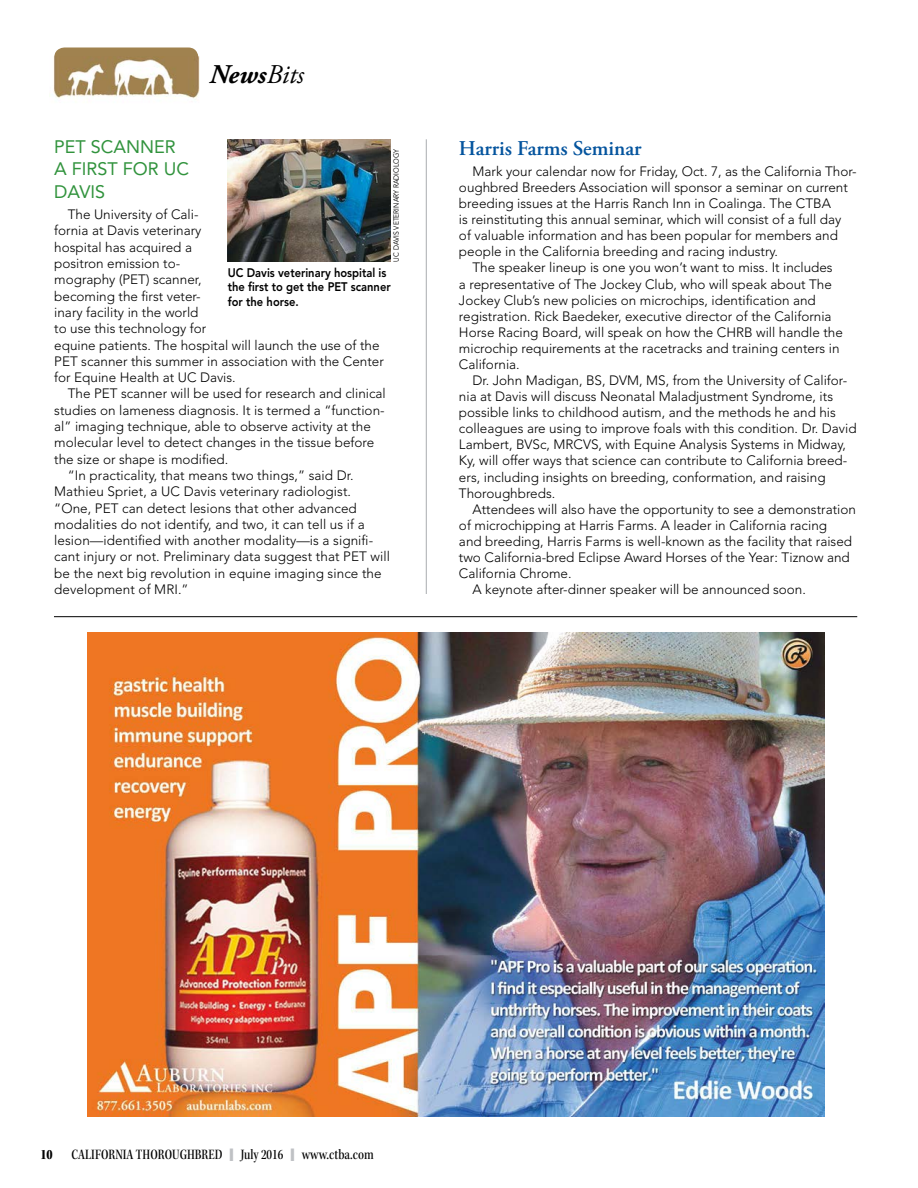
<style>
.page{position:relative;width:918px;height:1188px;background:#fff}
.page>*{position:absolute;margin:0;border:0;box-sizing:border-box;transform-origin:0 0}
.t1{font:italic 700 27px "Adobe Garamond Pro";color:#000}
.t2{font:600 21px "Adobe Garamond Pro";color:#04549e}
.t3{font:18px/22.4px "Avenir LT Std";color:#31933d}
.t4{font:15px "Kepler Std Medium Cn Subh";color:#000}
.t5{font:300 13.5px "Avenir LT Std";color:#000}
.t6{font:800 12.3px/14.9px "Avenir LT Std";color:#000;scale:.9 1}
.t7{font:7.5px "Avenir LT Std";color:#000;scale:.9 1}
.s1{font-weight:400}
.s2{font-family:"Kepler Std Black Cn Subh"}
.s3{color:#bfc1c4}
</style>
<div class="page">
<div style="left:54px;top:48px;width:144px;height:50px;background:#a0824f;border-radius:10px"></div>
<img style="left:53px;top:56px;width:147px;height:44px">
<img style="left:87px;top:632px;width:737px;height:485px">
<hr style="left:54px;top:616px;width:803px;height:1px;background:#000">
<img style="left:228px;top:139px;width:163px;height:123px">
<hr style="left:426px;top:139px;width:1px;height:455px;background:#a9acb0">
<p class="t1" style="left:210px;top:58px;width:96px">News<span class="s1">Bits</span></p>
<p class="t3" style="left:54px;top:136px;width:137px">PET SCANNER<br>A FIRST FOR UC<br>DAVIS</p>
<p class="t5" style="left:68px;top:209px;width:132px">The University of Cali-</p>
<p class="t5" style="left:54px;top:225px;width:149px">fornia at Davis veterinary</p>
<p class="t5" style="left:54px;top:242px;width:139px">hospital has acquired a</p>
<p class="t5" style="left:54px;top:258px;width:128px">positron emission to-</p>
<p class="t5" style="left:54px;top:274px;width:149px">mography (PET) scanner,</p>
<p class="t5" style="left:54px;top:290px;width:148px">becoming the frst veter-</p>
<p class="t5" style="left:54px;top:307px;width:146px">inary facility in the world</p>
<p class="t5" style="left:54px;top:323px;width:153px">to use this technology for</p>
<p class="t5" style="left:54px;top:339px;width:327px">equine patients. The hospital will launch the use of the</p>
<p class="t5" style="left:54px;top:356px;width:331px">PET scanner this summer in association with the Center</p>
<p class="t5" style="left:54px;top:372px;width:183px">for Equine Health at UC Davis.</p>
<p class="t5" style="left:68px;top:388px;width:320px">The PET scanner will be used for research and clinical</p>
<p class="t5" style="left:54px;top:405px;width:332px">studies on lameness diagnosis. It is termed a “function-</p>
<p class="t5" style="left:54px;top:421px;width:318px">al” imaging technique, able to observe activity at the</p>
<p class="t5" style="left:54px;top:437px;width:322px">molecular level to detect changes in the tissue before</p>
<p class="t5" style="left:54px;top:453px;width:176px">the size or shape is modifed.</p>
<p class="t5" style="left:68px;top:470px;width:287px">“In practicality, that means two things,” said Dr.</p>
<p class="t5" style="left:54px;top:486px;width:298px">Mathieu Spriet, a UC Davis veterinary radiologist.</p>
<p class="t5" style="left:54px;top:502px;width:304px">“One, PET can detect lesions that other advanced</p>
<p class="t5" style="left:54px;top:519px;width:312px">modalities do not identify, and two, it can tell us if a</p>
<p class="t5" style="left:54px;top:535px;width:320px">lesion—identifed with another modality—is a signif-</p>
<p class="t5" style="left:54px;top:551px;width:337px">cant injury or not. Preliminary data suggest that PET will</p>
<p class="t5" style="left:54px;top:567px;width:329px">be the next big revolution in equine imaging since the</p>
<p class="t5" style="left:54px;top:584px;width:136px">development of MRI.”</p>
<p class="t7" style="left:392px;top:262px;width:127px;rotate:-90deg">UC DAVIS VETERINARY RADIOLOGY</p>
<p class="t6" style="left:228px;top:265px;width:183px">UC Davis veterinary hospital is the frst to get the PET scanner for the horse.</p>
<p class="t2" style="left:459px;top:135px;width:184px">Harris Farms Seminar</p>
<p class="t5" style="left:472px;top:166px;width:386px">Mark your calendar now for Friday, Oct. 7, as the California Thor-</p>
<p class="t5" style="left:459px;top:182px;width:390px">oughbred Breeders Association will sponsor a seminar on current</p>
<p class="t5" style="left:459px;top:198px;width:373px">breeding issues at the Harris Ranch Inn in Coalinga. The CTBA</p>
<p class="t5" style="left:459px;top:214px;width:384px">is reinstituting this annual seminar, which will consist of a full day</p>
<p class="t5" style="left:459px;top:230px;width:380px">of valuable information and has been popular for members and</p>
<p class="t5" style="left:459px;top:246px;width:321px">people in the California breeding and racing industry.</p>
<p class="t5" style="left:472px;top:262px;width:362px">The speaker lineup is one you won’t want to miss. It includes</p>
<p class="t5" style="left:459px;top:278px;width:374px">a representative of The Jockey Club, who will speak about The</p>
<p class="t5" style="left:459px;top:294px;width:358px">Jockey Club’s new policies on microchips, identifcation and</p>
<p class="t5" style="left:459px;top:311px;width:374px">registration. Rick Baedeker, executive director of the California</p>
<p class="t5" style="left:459px;top:327px;width:385px">Horse Racing Board, will speak on how the CHRB will handle the</p>
<p class="t5" style="left:459px;top:343px;width:382px">microchip requirements at the racetracks and training centers in</p>
<p class="t5" style="left:459px;top:359px;width:62px">California.</p>
<p class="t5" style="left:472px;top:375px;width:376px">Dr. John Madigan, BS, DVM, MS, from the University of Califor-</p>
<p class="t5" style="left:459px;top:391px;width:376px">nia at Davis will discuss Neonatal Maladjustment Syndrome, its</p>
<p class="t5" style="left:459px;top:407px;width:378px">possible links to childhood autism, and the methods he and his</p>
<p class="t5" style="left:459px;top:423px;width:399px">colleagues are using to improve foals with this condition. Dr. David</p>
<p class="t5" style="left:459px;top:439px;width:388px">Lambert, BVSc, MRCVS, with Equine Analysis Systems in Midway,</p>
<p class="t5" style="left:459px;top:455px;width:390px">Ky, will offer ways that science can contribute to California breed-</p>
<p class="t5" style="left:459px;top:471px;width:368px">ers, including insights on breeding, conformation, and raising</p>
<p class="t5" style="left:459px;top:487px;width:98px">Thoroughbreds.</p>
<p class="t5" style="left:472px;top:503px;width:385px">Attendees will also have the opportunity to see a demonstration</p>
<p class="t5" style="left:459px;top:520px;width:370px">of microchipping at Harris Farms. A leader in California racing</p>
<p class="t5" style="left:459px;top:536px;width:395px">and breeding, Harris Farms is well-known as the facility that raised</p>
<p class="t5" style="left:459px;top:552px;width:392px">two California-bred Eclipse Award Horses of the Year: Tiznow and</p>
<p class="t5" style="left:459px;top:568px;width:114px">California Chrome.</p>
<p class="t5" style="left:472px;top:584px;width:335px">A keynote after-dinner speaker will be announced soon.</p>
<p class="t4" style="left:40px;top:1145px;width:335px"><span class="s2">10</span> CALIFORNIA THOROUGHBRED <span class="s3">❙</span> July 2016 <span class="s3">❙</span> www.ctba.com</p>
</div>
